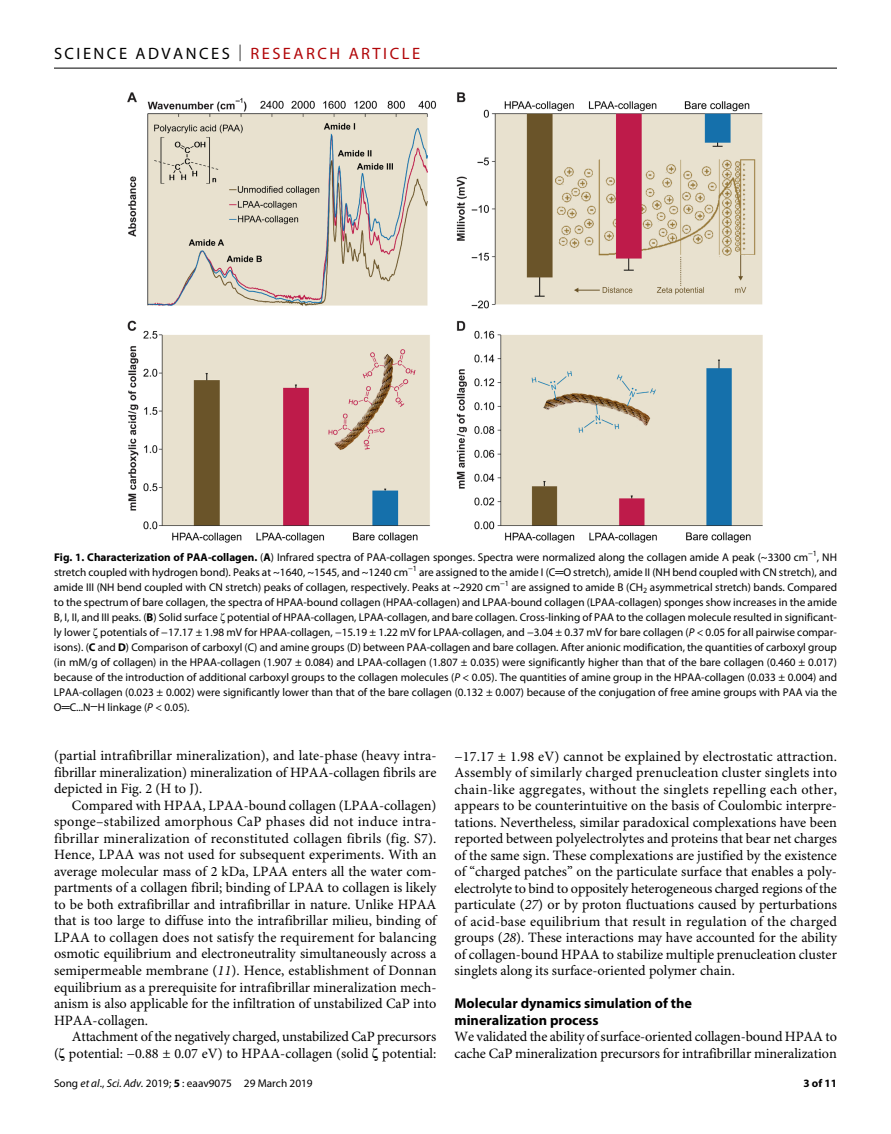
<style>
.page{position:relative;width:891px;height:1134px;background:#fff}
.page>*{position:absolute;margin:0;border:0;box-sizing:border-box;transform-origin:0 0}
.t1{font:16.5px "Myriad Pro";letter-spacing:.15em;color:#000}
.t2{font:14.25px/16.5px "Minion Pro";letter-spacing:-.005em;color:#000;text-align:justify}
.t3{font:700 14.25px/16.5px "Myriad Pro";color:#000}
.t4{font:11.25px/15px "Myriad Pro";color:#000;text-align:justify}
.t5{font:700 11.25px "Myriad Pro";color:#000}
.t6{font:1.65px "STIX General";color:#000;scale:4.2 1}
.s1{font-weight:300}
.s2{color:#b10508}
.s3{font-weight:700}
.s4{font-family:"STIX General"}
.s5{font-style:italic}
</style>
<div class="page">
<hr style="left:54px;top:68px;width:783px;height:1px;background:#000">
<img style="left:127px;top:92px;width:636px;height:451px">
<p class="t1" style="left:54px;top:40px;width:368px">SCIENCE ADVANCES <span class="s1">|</span> <span class="s2">RESEARCH ARTICLE</span></p>
<p class="t4" style="left:54px;top:550px;width:785px"><span class="s3">Fig. 1. Characterization of PAA-collagen.</span> (<span class="s3">A</span>) Infrared spectra of PAA-collagen sponges. Spectra were normalized along the collagen amide A peak (~3300 cm<sup>−1</sup>, NH stretch coupled with hydrogen bond). Peaks at ~1640, ~1545, and ~1240 cm<sup>−1</sup> are assigned to the amide I (C<span class="s4">═</span>O stretch), amide II (NH bend coupled with CN stretch), and amide III (NH bend coupled with CN stretch) peaks of collagen, respectively. Peaks at ~2920 cm<sup>−1</sup> are assigned to amide B (CH<sub>2</sub> asymmetrical stretch) bands. Compared to the spectrum of bare collagen, the spectra of HPAA-bound collagen (HPAA-collagen) and LPAA-bound collagen (LPAA-collagen) sponges show increases in the amide B, I, II, and III peaks. (<span class="s3">B</span>) Solid surface potential of HPAA-collagen, LPAA-collagen, and bare collagen. Cross-linking of PAA to the collagen molecule resulted in significant&shy;ly lower potentials of −17.17 ± 1.98 mV for HPAA-collagen, −15.19 ± 1.22 mV for LPAA-collagen, and −3.04 ± 0.37 mV for bare collagen (<span class="s5">P</span> &lt; 0.05 for all pairwise compar&shy;isons). (<span class="s3">C</span> and <span class="s3">D</span>) Comparison of carboxyl (C) and amine groups (D) between PAA-collagen and bare collagen. After anionic modification, the quantities of carboxyl group (in mM/g of collagen) in the HPAA-collagen (1.907 ± 0.084) and LPAA-collagen (1.807 ± 0.035) were significantly higher than that of the bare collagen (0.460 ± 0.017) because of the introduction of additional carboxyl groups to the collagen molecules (<span class="s5">P</span> &lt; 0.05). The quantities of amine group in the HPAA-collagen (0.033 ± 0.004) and LPAA-collagen (0.023 ± 0.002) were significantly lower than that of the bare collagen (0.132 ± 0.007) because of the conjugation of free amine groups with PAA via the O<span class="s4">═</span>C...N</p>
<p class="t6" style="left:91px;top:705px;width:3px">▬</p>
<p class="t4" style="left:98px;top:700px;width:93px">H linkage (<span class="s5">P</span> &lt; 0.05).</p>
<p class="t2" style="left:54px;top:749px;width:384px">(partial intrafibrillar mineralization), and late-phase (heavy intra&shy;fibrillar mineralization) mineralization of HPAA-collagen fibrils are depicted in Fig. 2 (H to J).</p>
<p class="t2" style="left:54px;top:799px;width:384px;text-indent:18px">Compared with HPAA, LPAA-bound collagen (LPAA-collagen) sponge–stabilized amorphous CaP phases did not induce intra&shy;fibrillar mineralization of reconstituted collagen fibrils (fig. S7).<br>Hence, LPAA was not used for subsequent experiments. With an average molecular mass of 2 kDa, LPAA enters all the water com&shy;partments of a collagen fibril; binding of LPAA to collagen is likely to be both extrafibrillar and intrafibrillar in nature. Unlike HPAA that is too large to diffuse into the intrafibrillar milieu, binding of LPAA to collagen does not satisfy the requirement for balancing osmotic equilibrium and electroneutrality simultaneously across a semipermeable membrane (<span class="s5">11</span>). Hence, establishment of Donnan equilibrium as a prerequisite for intrafibrillar mineralization mech&shy;anism is also applicable for the infiltration of unstabilized CaP into HPAA-collagen.</p>
<p class="t2" style="left:54px;top:1030px;width:384px;text-align:right">Attachment of the negatively charged, unstabilized CaP precursors<br>( potential: −0.88 ± 0.07 eV) to HPAA-collagen (solid potential:</p>
<p class="t4" style="left:54px;top:1076px;width:260px">Song <span class="s5">et al</span>., <span class="s5">Sci. Adv.</span> 2019; <span class="s3">5</span> : eaav9075 29 March 2019</p>
<p class="t2" style="left:454px;top:749px;width:384px">−17.17 ± 1.98 eV) cannot be explained by electrostatic attraction.<br>Assembly of similarly charged prenucleation cluster singlets into chain-like aggregates, without the singlets repelling each other, appears to be counterintuitive on the basis of Coulombic interpre&shy;tations. Nevertheless, similar paradoxical complexations have been reported between polyelectrolytes and proteins that bear net charges of the same sign. These complexations are justified by the existence of “charged patches” on the particulate surface that enables a poly&shy;electrolyte to bind to oppositely heterogeneous charged regions of the particulate (<span class="s5">27</span>) or by proton fluctuations caused by perturbations of acid-base equilibrium that result in regulation of the charged groups (<span class="s5">28</span>). These interactions may have accounted for the ability of collagen-bound HPAA to stabilize multiple prenucleation cluster singlets along its surface-oriented polymer chain.</p>
<p class="t3" style="left:454px;top:994px;width:239px">Molecular dynamics simulation of the mineralization process</p>
<p class="t2" style="left:454px;top:1030px;width:384px">We validated the ability of surface-oriented collagen-bound HPAA to cache CaP mineralization precursors for intrafibrillar mineralization</p>
<p class="t5" style="left:803px;top:1074px;width:35px">3 of 11</p>
</div>
